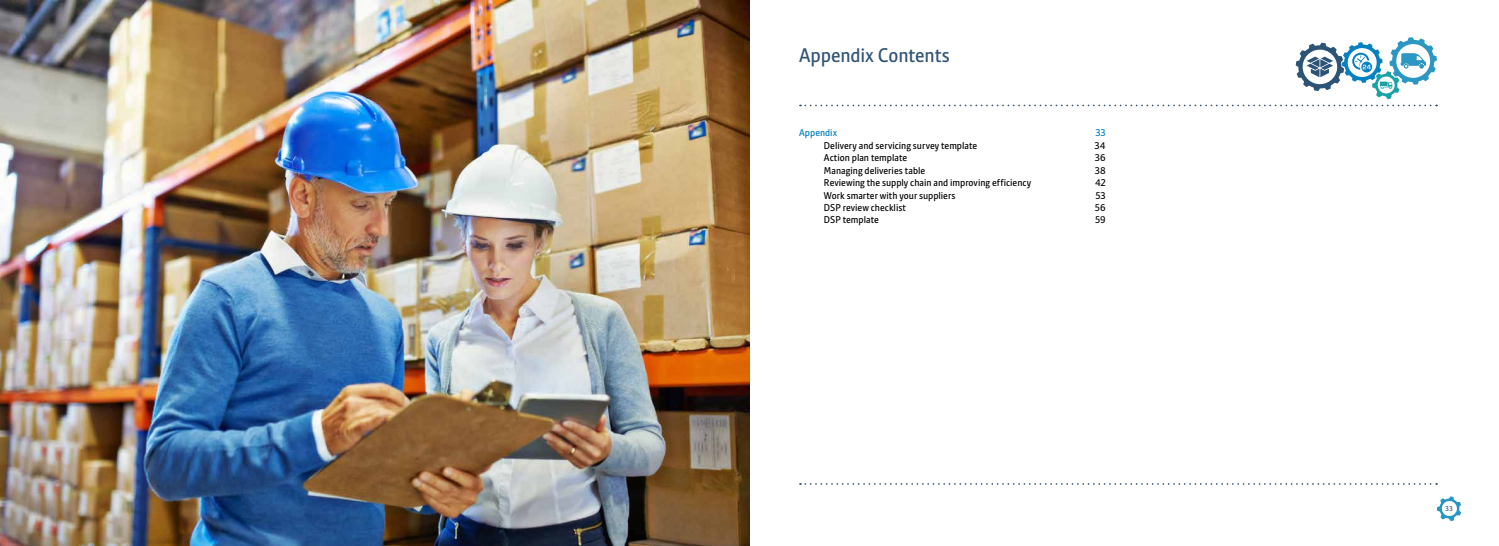
<style>
.page{position:relative;width:1499px;height:546px;background:#fff}
.page>*{position:absolute;margin:0;border:0;box-sizing:border-box;transform-origin:0 0}
.t1{font:19.25px "Pantograph Sans";letter-spacing:-.01em;color:#315377}
.t2{font:9.62px "Pantograph Sans";color:#000}
.t3{font:9.62px "Pantograph Sans";color:#037bb9}
.t4{font:7px "Pantograph Sans";color:#315377}
</style>
<div class="page">
<svg style="left:1437px;top:496px;width:23px;height:25px"></svg>
<svg style="left:800px;top:105px;width:636px;height:1px"></svg>
<svg style="left:800px;top:483px;width:636px;height:2px"></svg>
<svg style="left:1295px;top:37px;width:141px;height:62px"></svg>
<img style="left:0;top:0;width:749px;height:546px">
<h1 class="t1" style="left:799px;top:44px;width:152px">Appendix Contents</h1>
<p class="t3" style="left:799px;top:127px;width:39px">Appendix</p>
<p class="t3" style="left:1095px;top:127px;width:12px">33</p>
<p class="t2" style="left:823px;top:140px;width:155px">Delivery and servicing survey template</p>
<p class="t2" style="left:1094px;top:140px;width:13px">34</p>
<p class="t2" style="left:823px;top:152px;width:85px">Action plan template</p>
<p class="t2" style="left:1094px;top:152px;width:12px">36</p>
<p class="t2" style="left:823px;top:164px;width:103px">Managing deliveries table</p>
<p class="t2" style="left:1094px;top:164px;width:12px">38</p>
<p class="t2" style="left:823px;top:177px;width:209px">Reviewing the supply chain and improving efficiency</p>
<p class="t2" style="left:1094px;top:177px;width:12px">42</p>
<p class="t2" style="left:823px;top:189px;width:133px">Work smarter with your suppliers</p>
<p class="t2" style="left:1095px;top:189px;width:12px">53</p>
<p class="t2" style="left:823px;top:202px;width:83px">DSP review checklist</p>
<p class="t2" style="left:1094px;top:202px;width:12px">56</p>
<p class="t2" style="left:823px;top:214px;width:56px">DSP template</p>
<p class="t2" style="left:1095px;top:214px;width:12px">59</p>
<p class="t4" style="left:1444px;top:504px;width:9px">33</p>
</div>
